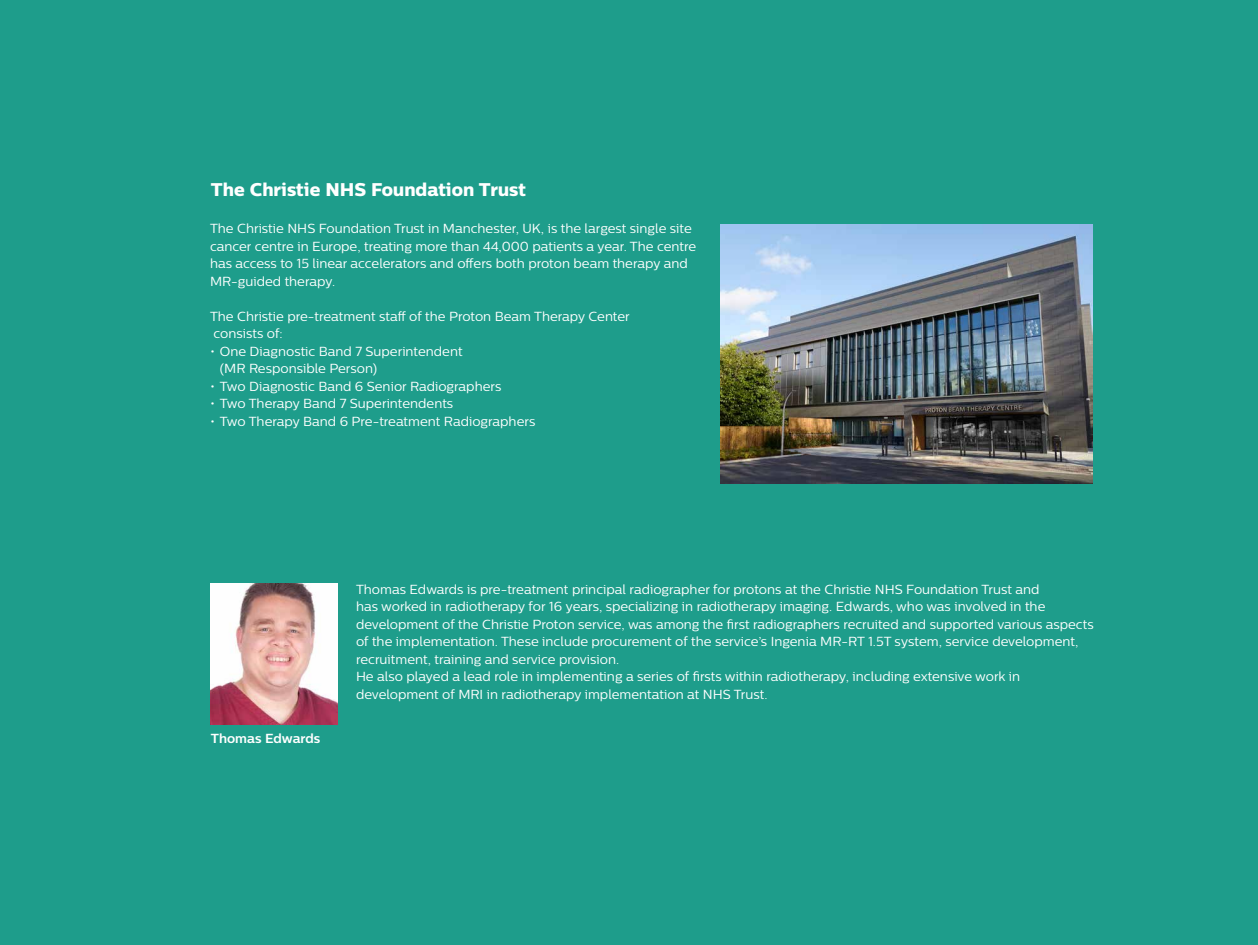
<style>
.page{position:relative;width:1258px;height:945px;background:#1e9d8b}
.page>*{position:absolute;margin:0;border:0;box-sizing:border-box;transform-origin:0 0}
.t1{font:18.38px "Centrale Sans X Bold";color:#fff}
.t2{font:13.12px/17.5px "Centrale Sans";color:#fff}
.t3{font:700 13.12px "Centrale Sans";color:#fff}
</style>
<div class="page">
<img style="left:211px;top:584px;width:126px;height:141px">
<img style="left:720px;top:224px;width:372px;height:259px">
<h1 class="t1" style="left:211px;top:178px;width:317px">The Christie NHS Foundation Trust</h1>
<p class="t2" style="left:210px;top:220px;width:488px">The Christie NHS Foundation Trust in Manchester, UK, is the largest single site cancer centre in Europe, treating more than 44,000 patients a year. The centre has access to 15 linear accelerators and offers both proton beam therapy and MR-guided therapy.</p>
<p class="t2" style="left:210px;top:307px;width:421px">The Christie pre-treatment staff of the Proton Beam Therapy Center consists of:</p>
<p class="t2" style="left:220px;top:342px;width:244px;text-indent:-10px">• One Diagnostic Band 7 Superintendent (MR Responsible Person)</p>
<p class="t2" style="left:210px;top:377px;width:293px">• Two Diagnostic Band 6 Senior Radiographers</p>
<p class="t2" style="left:210px;top:395px;width:245px">• Two Therapy Band 7 Superintendents</p>
<p class="t2" style="left:210px;top:412px;width:327px">• Two Therapy Band 6 Pre-treatment Radiographers</p>
<p class="t3" style="left:211px;top:731px;width:111px">Thomas Edwards</p>
<p class="t2" style="left:356px;top:580px;width:739px">Thomas Edwards is pre-treatment principal radiographer for protons at the Christie NHS Foundation Trust and<br>has worked in radiotherapy for 16 years, specializing in radiotherapy imaging. Edwards, who was involved in the development of the Christie Proton service, was among the first radiographers recruited and supported various aspects of the implementation. These include procurement of the service’s Ingenia MR-RT 1.5T system, service development, recruitment, training and service provision.<br>He also played a lead role in implementing a series of firsts within radiotherapy, including extensive work in development of MRI in radiotherapy implementation at NHS Trust.</p>
</div>
